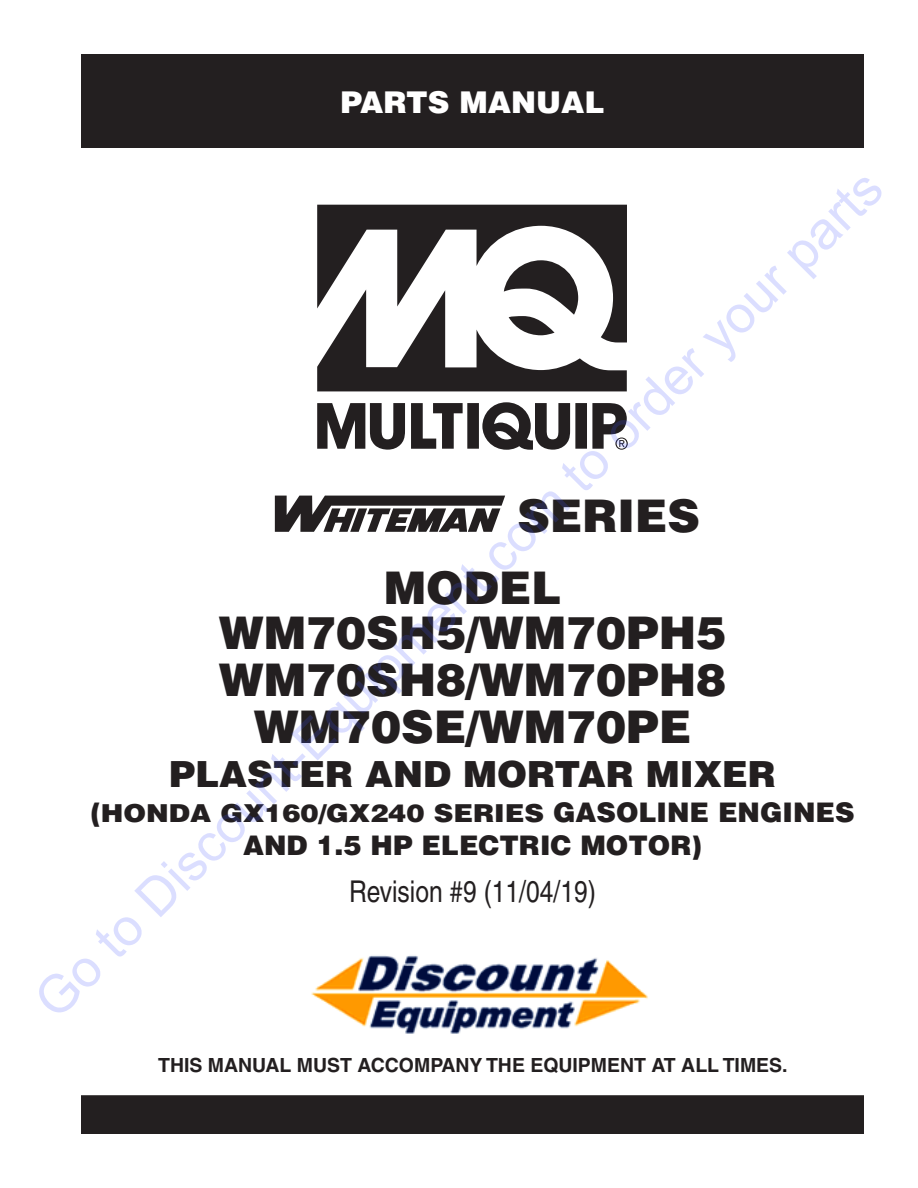
<style>
.page{position:relative;width:918px;height:1188px;background:#fff}
.page>*{position:absolute;margin:0;border:0;box-sizing:border-box;transform-origin:0 0}
.t1{font:52.5px "Arial";color:rgb(64 84 255/.19)}
.t2{font:900 45px/46.5px "Helvetica";color:#231f20;text-align:center}
.t3{font:900 36px "Helvetica";color:#231f20}
.t4{font:condensed 30px "Helvetica";color:#231f20}
.t5{font:900 30px "Helvetica";color:#fff}
.t6{font:900 27px "Helvetica";color:#231f20}
.t7{font:900 24.75px "Helvetica";color:#231f20;scale:1.1 1}
.t8{font:700 19.5px "Helvetica";color:#231f20}
.s1{font-size:27px}
</style>
<div class="page">
<div style="left:81px;top:54px;width:783px;height:94px;background:#231f20"></div>
<svg style="left:317px;top:205px;width:311px;height:245px"></svg>
<div style="left:82px;top:1096px;width:781px;height:37px;background:#231f20"></div>
<div style="left:81px;top:1095px;width:783px;height:39px;border:2px solid #231f20"></div>
<svg style="left:275px;top:496px;width:230px;height:36px"></svg>
<img style="left:311px;top:955px;width:337px;height:79px">
<p class="t5" style="left:341px;top:83px;width:265px">PARTS MANUAL</p>
<p class="t1" style="left:18px;top:983px;width:1175px;rotate:-45deg">Go to Discount-Equipment.com to order your parts</p>
<p class="t2" style="left:517px;top:491px;width:184px">SERIES</p>
<p class="t2" style="left:219px;top:563px;width:509px">MODEL<br>WM70SH5/WM70PH5<br>WM70SH8/WM70PH8<br>WM70SE/WM70PE</p>
<p class="t3" style="left:169px;top:751px;width:608px">PLASTER AND MORTAR MIXER</p>
<p class="t7" style="left:90px;top:797px;width:696px"><span class="s1">(</span>HONDA GX160/GX240 SERIES <span class="s1">GASOLINE ENGINES</span></p>
<p class="t6" style="left:243px;top:828px;width:460px">AND 1.5 HP ELECTRIC MOTOR)</p>
<p class="t4" style="left:349px;top:874px;width:248px">Revision #9 (11/04/19)</p>
<p class="t8" style="left:158px;top:1053px;width:631px">THIS MANUAL MUST ACCOMPANY THE EQUIPMENT AT ALL TIMES.</p>
</div>
